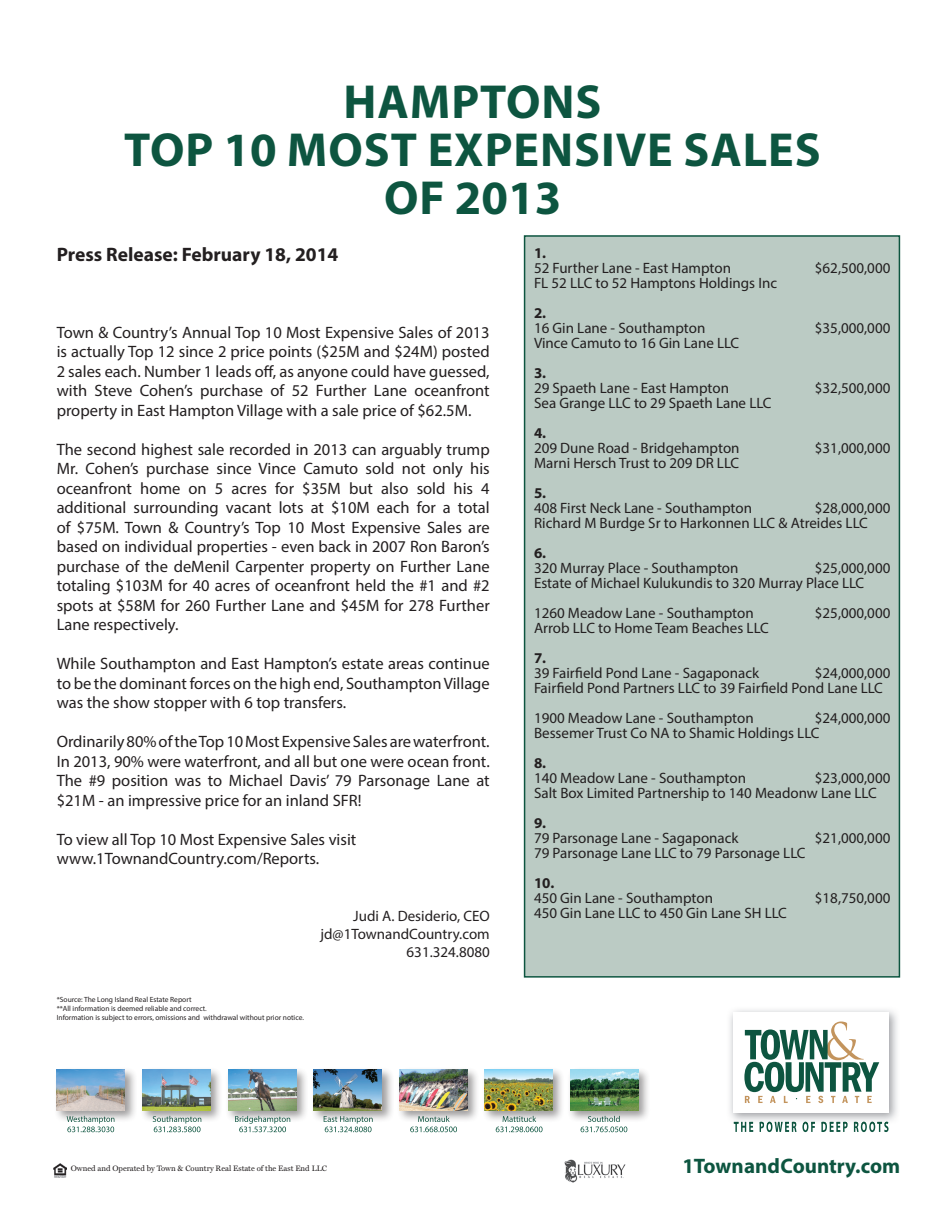
<style>
.page{position:relative;width:945px;height:1215px;background:#fff}
.page>*{position:absolute;margin:0;border:0;box-sizing:border-box;transform-origin:0 0}
.t1{font:700 48px "Myriad Pro";letter-spacing:.02em;color:#0d5540}
.t2{font:700 21px "Myriad Pro";color:#0d5540}
.t3{font:700 19.5px "Myriad Pro";color:#231f20}
.t4{font:16.5px/19.5px "Myriad Pro";color:#231f20;text-align:justify}
.t5{font:15px "Myriad Pro";color:#231f20}
.t6{font:700 15px "Myriad Pro";color:#231f20}
.t7{font:7.95px "Miller Text";color:#231f20}
.t8{font:7.5px "Myriad Pro";color:#231f20}
</style>
<div class="page">
<div style="left:524px;top:235px;width:376px;height:743px;background:#bbcbc4;border:2px solid #0d5540"></div>
<img style="left:565px;top:1160px;width:61px;height:22px">
<svg style="left:54px;top:1164px;width:12px;height:13px"></svg>
<div style="left:226px;top:1066px;width:83px;height:57px;background:#231f20;opacity:.45"></div>
<img style="left:228px;top:1069px;width:68px;height:42px">
<svg style="left:67px;top:1123px;width:47px;height:9px"></svg>
<svg style="left:153px;top:1123px;width:48px;height:9px"></svg>
<svg style="left:235px;top:1116px;width:55px;height:16px"></svg>
<svg style="left:324px;top:1123px;width:48px;height:9px"></svg>
<svg style="left:410px;top:1126px;width:47px;height:6px"></svg>
<svg style="left:496px;top:1126px;width:47px;height:6px"></svg>
<svg style="left:581px;top:1126px;width:46px;height:6px"></svg>
<div style="left:54px;top:1066px;width:83px;height:57px;background:#231f20;opacity:.45"></div>
<img style="left:57px;top:1069px;width:68px;height:42px">
<div style="left:139px;top:1066px;width:84px;height:57px;background:#231f20;opacity:.45"></div>
<img style="left:142px;top:1069px;width:68px;height:42px">
<div style="left:311px;top:1066px;width:83px;height:57px;background:#231f20;opacity:.45"></div>
<img style="left:314px;top:1069px;width:68px;height:42px">
<div style="left:396px;top:1066px;width:84px;height:57px;background:#231f20;opacity:.45"></div>
<img style="left:399px;top:1069px;width:69px;height:42px">
<div style="left:481px;top:1066px;width:84px;height:57px;background:#231f20;opacity:.45"></div>
<img style="left:484px;top:1069px;width:68px;height:42px">
<div style="left:567px;top:1066px;width:84px;height:57px;background:#231f20;opacity:.45"></div>
<img style="left:570px;top:1069px;width:68px;height:42px">
<svg style="left:735px;top:1124px;width:154px;height:8px"></svg>
<img style="left:730px;top:1010px;width:167px;height:114px">
<img style="left:734px;top:1122px;width:154px;height:2px">
<div style="left:733px;top:1013px;width:156px;height:100px;background:#fff"></div>
<svg style="left:744px;top:1022px;width:135px;height:81px"></svg>
<p class="t1" style="left:343px;top:70px;width:260px">HAMPTONS</p>
<p class="t1" style="left:124px;top:118px;width:698px">TOP 10 MOST EXPENSIVE SALES</p>
<p class="t1" style="left:384px;top:166px;width:179px">OF 2013</p>
<p class="t6" style="left:534px;top:243px;width:14px">1.</p>
<p class="t5" style="left:534px;top:259px;width:199px">52 Further Lane - East Hampton</p>
<p class="t5" style="left:815px;top:259px;width:77px">$62,500,000</p>
<p class="t5" style="left:534px;top:274px;width:245px">FL 52 LLC to 52 Hamptons Holdings Inc</p>
<p class="t6" style="left:534px;top:303px;width:14px">2.</p>
<p class="t5" style="left:534px;top:319px;width:173px">16 Gin Lane - Southampton</p>
<p class="t5" style="left:815px;top:319px;width:77px">$35,000,000</p>
<p class="t5" style="left:534px;top:334px;width:207px">Vince Camuto to 16 Gin Lane LLC</p>
<p class="t6" style="left:534px;top:363px;width:14px">3.</p>
<p class="t5" style="left:534px;top:379px;width:197px">29 Spaeth Lane - East Hampton</p>
<p class="t5" style="left:815px;top:379px;width:77px">$32,500,000</p>
<p class="t5" style="left:534px;top:394px;width:239px">Sea Grange LLC to 29 Spaeth Lane LLC</p>
<p class="t6" style="left:534px;top:423px;width:14px">4.</p>
<p class="t5" style="left:534px;top:439px;width:207px">209 Dune Road - Bridgehampton</p>
<p class="t5" style="left:815px;top:439px;width:77px">$31,000,000</p>
<p class="t5" style="left:534px;top:454px;width:207px">Marni Hersch Trust to 209 DR LLC</p>
<p class="t6" style="left:534px;top:483px;width:14px">5.</p>
<p class="t5" style="left:534px;top:499px;width:220px">408 First Neck Lane - Southampton</p>
<p class="t5" style="left:815px;top:499px;width:77px">$28,000,000</p>
<p class="t5" style="left:534px;top:514px;width:335px">Richard M Burdge Sr to Harkonnen LLC &amp; Atreides LLC</p>
<p class="t6" style="left:534px;top:543px;width:14px">6.</p>
<p class="t5" style="left:534px;top:559px;width:206px">320 Murray Place - Southampton</p>
<p class="t5" style="left:815px;top:559px;width:77px">$25,000,000</p>
<p class="t5" style="left:534px;top:574px;width:332px">Estate of Michael Kulukundis to 320 Murray Place LLC</p>
<p class="t5" style="left:534px;top:604px;width:221px">1260 Meadow Lane - Southampton</p>
<p class="t5" style="left:815px;top:604px;width:77px">$25,000,000</p>
<p class="t5" style="left:534px;top:619px;width:236px">Arrob LLC to Home Team Beaches LLC</p>
<p class="t6" style="left:534px;top:648px;width:14px">7.</p>
<p class="t5" style="left:534px;top:664px;width:227px">39 Fairfield Pond Lane - Sagaponack</p>
<p class="t5" style="left:815px;top:664px;width:77px">$24,000,000</p>
<p class="t5" style="left:534px;top:679px;width:350px">Fairfield Pond Partners LLC to 39 Fairfield Pond Lane LLC</p>
<p class="t5" style="left:534px;top:709px;width:221px">1900 Meadow Lane - Southampton</p>
<p class="t5" style="left:815px;top:709px;width:77px">$24,000,000</p>
<p class="t5" style="left:534px;top:724px;width:287px">Bessemer Trust Co NA to Shamic Holdings LLC</p>
<p class="t6" style="left:534px;top:753px;width:14px">8.</p>
<p class="t5" style="left:534px;top:769px;width:214px">140 Meadow Lane - Southampton</p>
<p class="t5" style="left:815px;top:769px;width:77px">$23,000,000</p>
<p class="t5" style="left:534px;top:784px;width:344px">Salt Box Limited Partnership to 140 Meadonw Lane LLC</p>
<p class="t6" style="left:534px;top:813px;width:14px">9.</p>
<p class="t5" style="left:534px;top:829px;width:206px">79 Parsonage Lane - Sagaponack</p>
<p class="t5" style="left:815px;top:829px;width:77px">$21,000,000</p>
<p class="t5" style="left:534px;top:844px;width:273px">79 Parsonage Lane LLC to 79 Parsonage LLC</p>
<p class="t6" style="left:534px;top:873px;width:22px">10.</p>
<p class="t5" style="left:534px;top:889px;width:181px">450 Gin Lane - Southampton</p>
<p class="t5" style="left:815px;top:889px;width:77px">$18,750,000</p>
<p class="t5" style="left:534px;top:904px;width:254px">450 Gin Lane LLC to 450 Gin Lane SH LLC</p>
<p class="t3" style="left:57px;top:242px;width:283px">Press Release: February 18, 2014</p>
<p class="t4" style="left:57px;top:322px;width:435px">Town &amp; Country’s Annual Top 10 Most Expensive Sales of 2013 is actually Top 12 since 2 price points ($25M and $24M) posted 2 sales each. Number 1 leads off, as anyone could have guessed, with Steve Cohen’s purchase of 52 Further Lane oceanfront property in East Hampton Village with a sale price of $62.5M.</p>
<p class="t4" style="left:57px;top:439px;width:435px">The second highest sale recorded in 2013 can arguably trump Mr. Cohen’s purchase since Vince Camuto sold not only his oceanfront home on 5 acres for $35M but also sold his 4 additional surrounding vacant lots at $10M each for a total of $75M. Town &amp; Country’s Top 10 Most Expensive Sales are based on individual properties - even back in 2007 Ron Baron’s purchase of the deMenil Carpenter property on Further Lane totaling $103M for 40 acres of oceanfront held the #1 and #2 spots at $58M for 260 Further Lane and $45M for 278 Further Lane respectively.</p>
<p class="t4" style="left:57px;top:654px;width:435px">While Southampton and East Hampton’s estate areas continue to be the dominant forces on the high end, Southampton Village was the show stopper with 6 top transfers.</p>
<p class="t4" style="left:57px;top:732px;width:435px">Ordinarily 80% of the Top 10 Most Expensive Sales are waterfront.<br>In 2013, 90% were waterfront, and all but one were ocean front.<br>The #9 position was to Michael Davis’ 79 Parsonage Lane at $21M - an impressive price for an inland SFR!</p>
<p class="t4" style="left:57px;top:829px;width:301px">To view all Top 10 Most Expensive Sales visit</p>
<p class="t4" style="left:57px;top:849px;width:264px">www.1TownandCountry.com/Reports.</p>
<p class="t5" style="left:353px;top:907px;width:138px">Judi A. Desiderio, CEO</p>
<p class="t5" style="left:321px;top:925px;width:171px">jd@1TownandCountry.com</p>
<p class="t5" style="left:407px;top:943px;width:85px">631.324.8080</p>
<p class="t8" style="left:57px;top:995px;width:136px">*Source: The Long Island Real Estate Report</p>
<p class="t8" style="left:57px;top:1004px;width:152px">**All information is deemed reliable and correct.</p>
<p class="t8" style="left:57px;top:1013px;width:249px">Information is subject to errors, omissions and withdrawal without prior notice.</p>
<p class="t7" style="left:71px;top:1164px;width:258px">Owned and Operated by Town &amp; Country Real Estate of the East End LLC</p>
<p class="t2" style="left:682px;top:1153px;width:219px">1 Town and Country.com</p>
</div>
